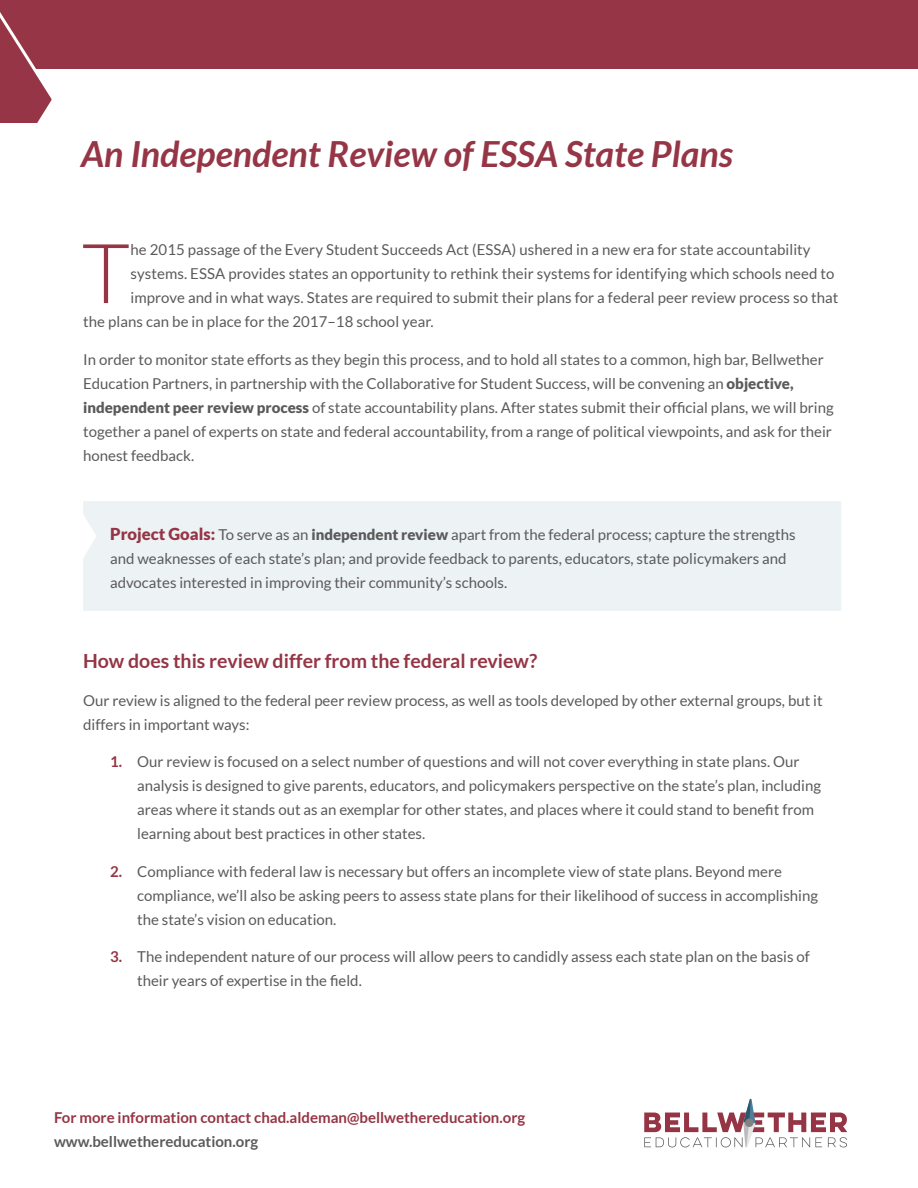
<style>
.page{position:relative;width:918px;height:1188px;background:#fff}
.page>*{position:absolute;margin:0;border:0;box-sizing:border-box;transform-origin:0 0}
.t1{font:300 82.8px "Lato";color:#953545}
.t2{font:italic 700 36px "Lato";color:#953545}
.t3{font:700 19.5px "Lato";color:#953545}
.t4{font:15px/24px "Lato";color:#5a5a5a}
.t5{font:700 15px "Lato";color:#953545}
.t6{font:700 15px "Lato";color:#5a5a5a}
.s1{font-weight:900}
.s2{font-weight:900;font-size:16.5px;color:#953545}
.s3{font-weight:700;color:#953545}
</style>
<div class="page">
<div style="left:83px;top:501px;width:758px;height:110px;background:#edf2f5"></div>
<svg style="left:644px;top:1099px;width:203px;height:49px"></svg>
<div style="left:56px;top:0;width:862px;height:69px;background:#953545"></div>
<svg style="left:0;top:0;width:56px;height:123px;background:#a24e5c"></svg>
<p class="t2" style="left:81px;top:133px;width:653px">An Independent Review of ESSA State Plans</p>
<p class="t1" style="left:82px;top:229px;width:50px">T</p>
<p class="t4" style="left:131px;top:238px;width:682px">he 2015 passage of the Every Student Succeeds Act (ESSA) ushered in a new era for state accountability</p>
<p class="t4" style="left:131px;top:262px;width:706px">systems. ESSA provides states an opportunity to rethink their systems for identifying which schools need to</p>
<p class="t4" style="left:131px;top:286px;width:709px">improve and in what ways. States are required to submit their plans for a federal peer review process so that</p>
<p class="t4" style="left:83px;top:310px;width:352px">the plans can be in place for the 2017–18 school year.</p>
<p class="t4" style="left:83px;top:347px;width:752px">In order to monitor state efforts as they begin this process, and to hold all states to a common, high bar, Bellwether Education Partners, in partnership with the Collaborative for Student Success, will be convening an <span class="s1">objective, independent peer review process</span> of state accountability plans. After states submit their official plans, we will bring together a panel of experts on state and federal accountability, from a range of political viewpoints, and ask for their honest feedback.</p>
<p class="t4" style="left:110px;top:523px;width:687px"><span class="s2">Project Goals:</span> To serve as an <span class="s1">independent review</span> apart from the federal process; capture the strengths and weaknesses of each state’s plan; and provide feedback to parents, educators, state policymakers and advocates interested in improving their community’s schools.</p>
<p class="t3" style="left:83px;top:650px;width:456px">How does this review differ from the federal review?</p>
<p class="t4" style="left:83px;top:688px;width:741px">Our review is aligned to the federal peer review process, as well as tools developed by other external groups, but it differs in important ways:</p>
<p class="t4" style="left:137px;top:750px;width:685px;text-indent:-27px"><span class="s3">1.</span> Our review is focused on a select number of questions and will not cover everything in state plans. Our analysis is designed to give parents, educators, and policymakers perspective on the state’s plan, including areas where it stands out as an exemplar for other states, and places where it could stand to benefit from learning about best practices in other states.</p>
<p class="t4" style="left:137px;top:859px;width:682px;text-indent:-27px"><span class="s3">2.</span> Compliance with federal law is necessary but offers an incomplete view of state plans. Beyond mere compliance, we’ll also be asking peers to assess state plans for their likelihood of success in accomplishing the state’s vision on education.</p>
<p class="t4" style="left:137px;top:945px;width:674px;text-indent:-27px"><span class="s3">3.</span> The independent nature of our process will allow peers to candidly assess each state plan on the basis of their years of expertise in the field.</p>
<p class="t5" style="left:54px;top:1109px;width:473px">For more information contact chad.aldeman@bellwethereducation.org</p>
<p class="t6" style="left:54px;top:1133px;width:206px">www.bellwethereducation.org</p>
</div>
